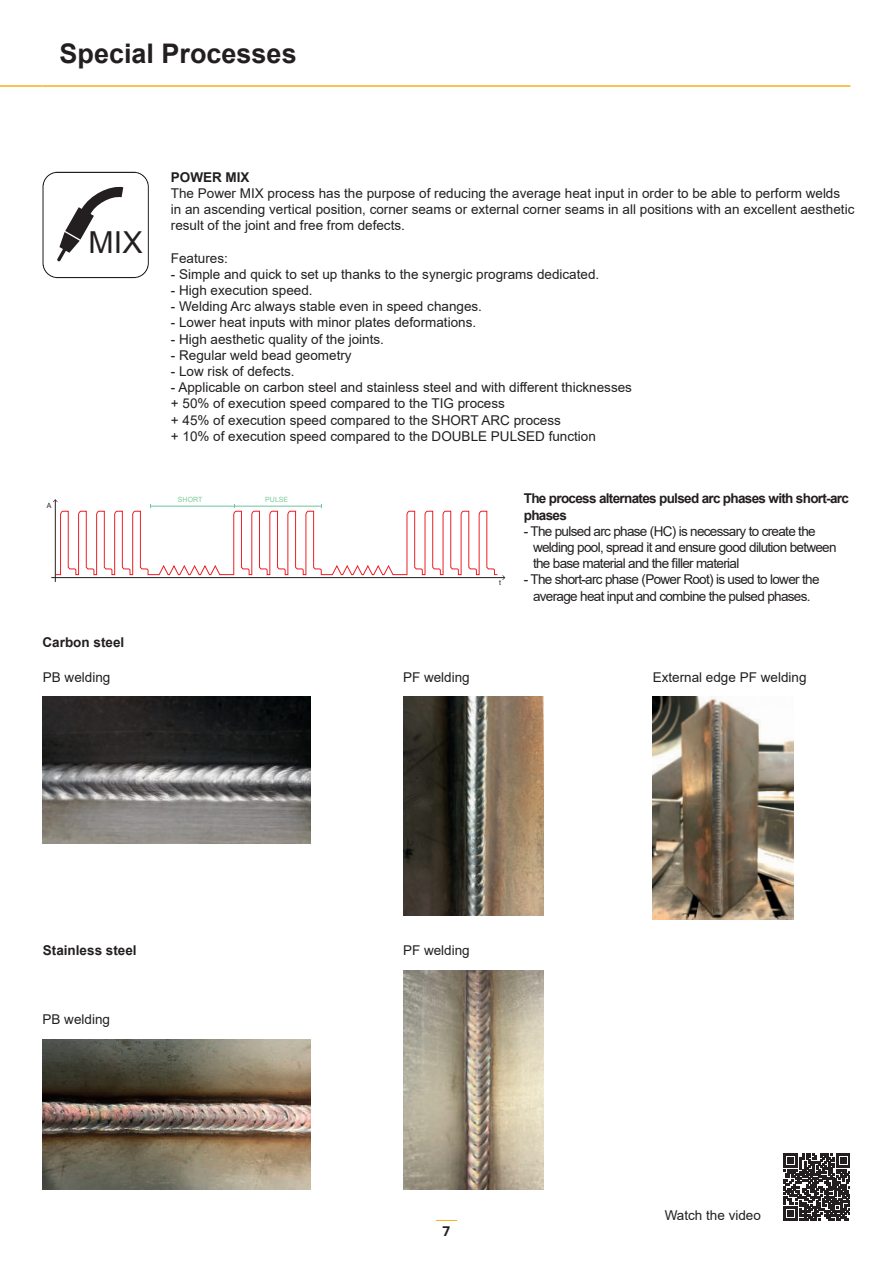
<style>
.page{position:relative;width:893px;height:1263px;background:#fff}
.page>*{position:absolute;margin:0;border:0;box-sizing:border-box;transform-origin:0 0}
.t1{font:30.3px "Arial";color:#231f20}
.t2{font:700 27px "Arial";color:#231f20}
.t3{font:13.5px/16.2px "Arial";color:#231f20}
.t4{font:13.5px/16.2px "Arial";letter-spacing:-.05em;color:#231f20}
.t5{font:700 13.5px/16.2px "Arial";letter-spacing:-.05em;color:#231f20}
.t6{font:700 13.5px "Arial";color:#231f20}
.t7{font:700 13.5px "Open Sans";color:#231f20}
.t8{font:7.2px "Arial";color:#7fc998}
.t9{font:7.2px "Arial";color:#231f20}
</style>
<div class="page">
<svg style="left:436px;top:1220px;width:21px;height:1px"></svg>
<hr style="left:0;top:85px;width:43px;height:2px;background:#faaf18">
<hr style="left:43px;top:85px;width:807px;height:2px;background:#faaf18">
<svg style="left:43px;top:172px;width:106px;height:106px"></svg>
<hr style="left:55px;top:500px;width:1px;height:82px;background:#231f20">
<hr style="left:51px;top:577px;width:454px;height:1px;background:#231f20">
<svg style="left:53px;top:499px;width:452px;height:81px"></svg>
<img style="left:43px;top:697px;width:267px;height:147px">
<img style="left:403px;top:697px;width:141px;height:219px">
<img style="left:653px;top:697px;width:140px;height:222px">
<img style="left:43px;top:1040px;width:267px;height:149px">
<img style="left:403px;top:970px;width:141px;height:219px">
<svg style="left:784px;top:1153px;width:66px;height:67px"></svg>
<h2 class="t2" style="left:60px;top:34px;width:239px">Special Processes</h2>
<p class="t9" style="left:47px;top:500px;width:6px">A</p>
<h1 class="t1" style="left:88px;top:223px;width:56px">MIX</h1>
<p class="t6" style="left:171px;top:167px;width:80px">POWER MIX</p>
<p class="t3" style="left:171px;top:185px;width:685px">The Power MIX process has the purpose of reducing the average heat input in order to be able to perform welds<br>in an ascending vertical position, corner seams or external corner seams in all positions with an excellent aesthetic result of the joint and free from defects.</p>
<p class="t3" style="left:171px;top:250px;width:59px">Features:</p>
<p class="t3" style="left:171px;top:266px;width:430px">- Simple and quick to set up thanks to the synergic programs dedicated.</p>
<p class="t3" style="left:171px;top:282px;width:143px">- High execution speed.</p>
<p class="t3" style="left:171px;top:298px;width:313px">- Welding Arc always stable even in speed changes.</p>
<p class="t3" style="left:171px;top:314px;width:307px">- Lower heat inputs with minor plates deformations.</p>
<p class="t3" style="left:171px;top:331px;width:215px">- High aesthetic quality of the joints.</p>
<p class="t3" style="left:171px;top:347px;width:182px">- Regular weld bead geometry</p>
<p class="t3" style="left:171px;top:363px;width:125px">- Low risk of defects.</p>
<p class="t3" style="left:171px;top:379px;width:463px">- Applicable on carbon steel and stainless steel and with different thicknesses + 50% of execution speed compared to the TIG process<br>+ 45% of execution speed compared to the SHORT ARC process<br>+ 10% of execution speed compared to the DOUBLE PULSED function</p>
<p class="t8" style="left:178px;top:495px;width:26px">SHORT</p>
<p class="t8" style="left:265px;top:495px;width:24px">PULSE</p>
<p class="t9" style="left:499px;top:578px;width:3px">t</p>
<p class="t5" style="left:524px;top:491px;width:327px">The process alternates pulsed arc phases with short-arc phases</p>
<p class="t4" style="left:533px;top:523px;width:305px;text-indent:-9px">- The pulsed arc phase (HC) is necessary to create the welding pool, spread it and ensure good dilution between the base material and the filler material</p>
<p class="t4" style="left:524px;top:571px;width:297px;text-align:center">- The short-arc phase (Power Root) is used to lower the average heat input and combine the pulsed phases.</p>
<p class="t6" style="left:43px;top:633px;width:83px">Carbon steel</p>
<p class="t3" style="left:43px;top:669px;width:69px">PB welding</p>
<p class="t3" style="left:653px;top:669px;width:155px">External edge PF welding</p>
<p class="t3" style="left:403px;top:669px;width:68px">PF welding</p>
<p class="t6" style="left:43px;top:940px;width:95px">Stainless steel</p>
<p class="t3" style="left:403px;top:942px;width:68px">PF welding</p>
<p class="t3" style="left:43px;top:1011px;width:69px">PB welding</p>
<p class="t7" style="left:443px;top:1222px;width:9px">7</p>
<p class="t3" style="left:665px;top:1207px;width:98px">Watch the video</p>
</div>
